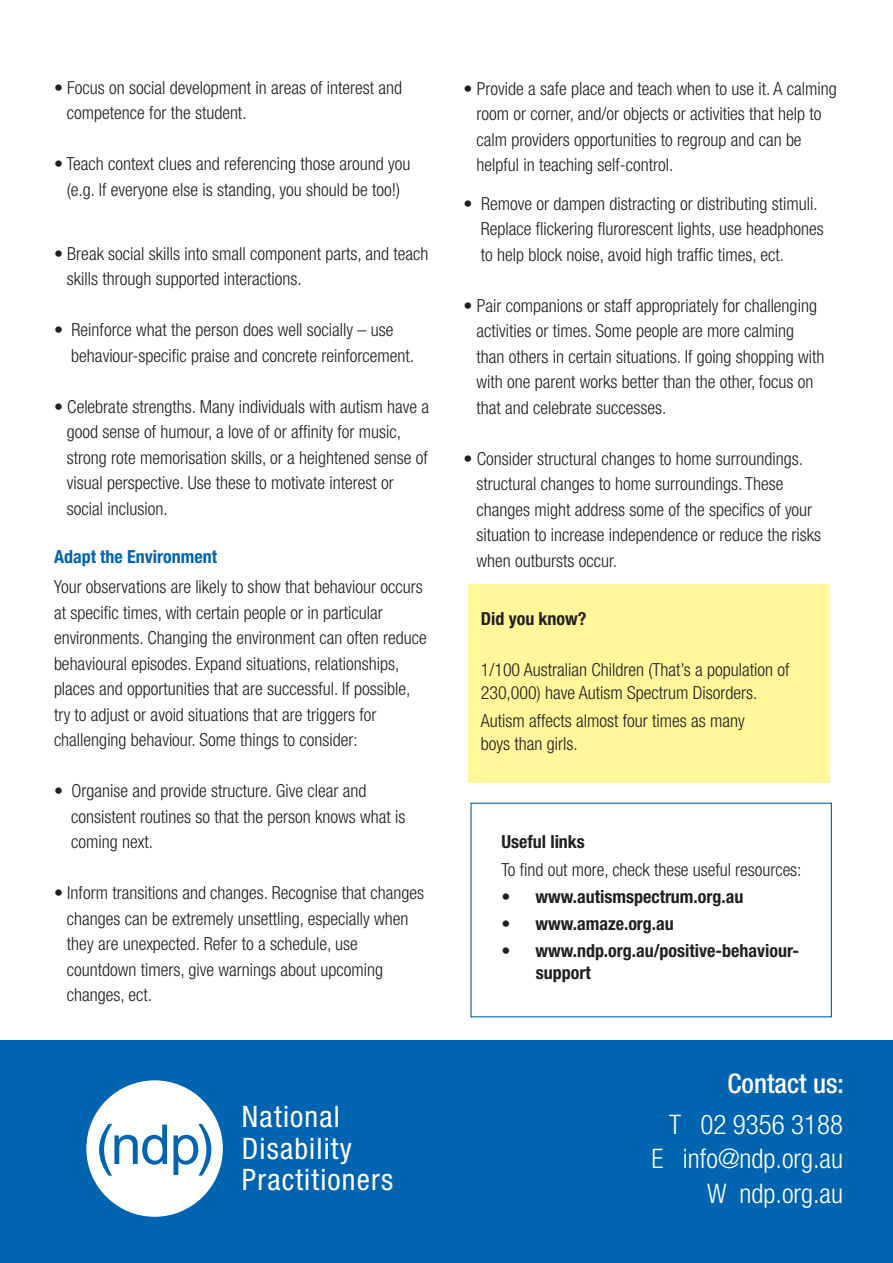
<style>
.page{position:relative;width:893px;height:1263px;background:#fff}
.page>*{position:absolute;margin:0;border:0;box-sizing:border-box;transform-origin:0 0}
.t1{font:55.05px "Arial";color:#0164b1}
.t2{font:condensed 29.55px/31.7px "Helvetica Neue";letter-spacing:.04em;color:#fff}
.t3{font:300 condensed 27px/34.5px "Helvetica Neue";color:#fff;text-align:right}
.t4{font:500 condensed 27px "Helvetica Neue";color:#fff}
.t5{font:300 condensed 18px/25.5px "Helvetica Neue";color:#231f20}
.t6{font:700 condensed 18px/22.5px "Helvetica Neue";color:#231f20}
.s1{font-weight:700;color:#0164b1}
.s2{font-weight:300}
</style>
<div class="page">
<div style="left:470px;top:803px;width:362px;height:214px;border:1px solid #0164b1"></div>
<div style="left:468px;top:584px;width:361px;height:198px;background:#fff79a"></div>
<div style="left:0;top:1041px;width:893px;height:222px;background:#0164b1"></div>
<div style="left:86px;top:1080px;width:137px;height:137px;background:#fff;border-radius:50%"></div>
<p class="t5" style="left:67px;top:75px;width:337px;text-indent:-13px">• Focus on social development in areas of interest and competence for the student.</p>
<p class="t5" style="left:54px;top:151px;width:358px;text-align:center">• Teach context clues and referencing those around you (e.g. If everyone else is standing, you should be too!)</p>
<p class="t5" style="left:67px;top:240px;width:363px;text-indent:-13px">• Break social skills into small component parts, and teach skills through supported interactions.</p>
<p class="t5" style="left:71px;top:317px;width:344px;text-indent:-17px">• Reinforce what the person does well socially – use behaviour-specific praise and concrete reinforcement.</p>
<p class="t5" style="left:67px;top:393px;width:364px;text-indent:-13px">• Celebrate strengths. Many individuals with autism have a good sense of humour, a love of or affinity for music, strong rote memorisation skills, or a heightened sense of visual perspective. Use these to motivate interest or social inclusion.</p>
<p class="t5" style="left:54px;top:542px;width:370px;line-height:30px"><span class="s1">Adapt the Environment<br></span>Your observations are likely to show that behaviour occurs</p>
<p class="t5" style="left:54px;top:600px;width:374px">at specific times, with certain people or in particular environments. Changing the environment can often reduce behavioural episodes. Expand situations, relationships, places and opportunities that are successful. If possible, try to adjust or avoid situations that are triggers for challenging behaviour. Some things to consider:</p>
<p class="t5" style="left:71px;top:778px;width:336px;text-indent:-17px">• Organise and provide structure. Give clear and consistent routines so that the person knows what is coming next.</p>
<p class="t5" style="left:67px;top:880px;width:359px;text-indent:-13px">• Inform transitions and changes. Recognise that changes changes can be extremely unsettling, especially when they are unexpected. Refer to a schedule, use countdown timers, give warnings about upcoming changes, ect.</p>
<p class="t1" style="left:96px;top:1108px;width:119px">(ndp)</p>
<p class="t2" style="left:242px;top:1101px;width:153px">National<br>Disability<br>Practitioners</p>
<p class="t5" style="left:476px;top:76px;width:362px;text-indent:-13px">• Provide a safe place and teach when to use it. A calming room or corner, and/or objects or activities that help to calm providers opportunities to regroup and can be helpful in teaching self-control.</p>
<p class="t5" style="left:481px;top:190px;width:345px;text-indent:-17px">• Remove or dampen distracting or distributing stimuli.<br>Replace flickering flurorescent lights, use headphones to help block noise, avoid high traffic times, ect.</p>
<p class="t5" style="left:476px;top:292px;width:350px;text-indent:-13px">• Pair companions or staff appropriately for challenging activities or times. Some people are more calming than others in certain situations. If going shopping with with one parent works better than the other, focus on that and celebrate successes.</p>
<p class="t5" style="left:476px;top:445px;width:346px;text-indent:-13px">• Consider structural changes to home surroundings. structural changes to home surroundings. These changes might address some of the specifics of your situation to increase independence or reduce the risks when outbursts occur.</p>
<p class="t6" style="left:481px;top:607px;width:107px">Did you know?</p>
<p class="t5" style="left:481px;top:658px;width:310px;line-height:22.5px">1/100 Australian Children (That’s a population of<br>230,000) have Autism Spectrum Disorders.</p>
<p class="t5" style="left:481px;top:710px;width:266px;line-height:22.5px">Autism affects almost four times as many boys than girls.</p>
<p class="t6" style="left:501px;top:830px;width:85px">Useful links</p>
<p class="t5" style="left:501px;top:857px;width:302px">To find out more, check these useful resources:</p>
<p class="t6" style="left:501px;top:885px;width:244px"><span class="s2">•</span> www.autismspectrum.org.au</p>
<p class="t6" style="left:501px;top:912px;width:174px"><span class="s2">•</span> www.amaze.org.au</p>
<p class="t6" style="left:536px;top:939px;width:265px;text-indent:-35px"><span class="s2">•</span> www.ndp.org.au/positive-behaviour&shy;support</p>
<p class="t4" style="left:728px;top:1067px;width:118px">Contact us:</p>
<p class="t3" style="left:651px;top:1107px;width:193px">T 02 9356 3188<br>E info@ndp.org.au<br>W ndp.org.au</p>
</div>
